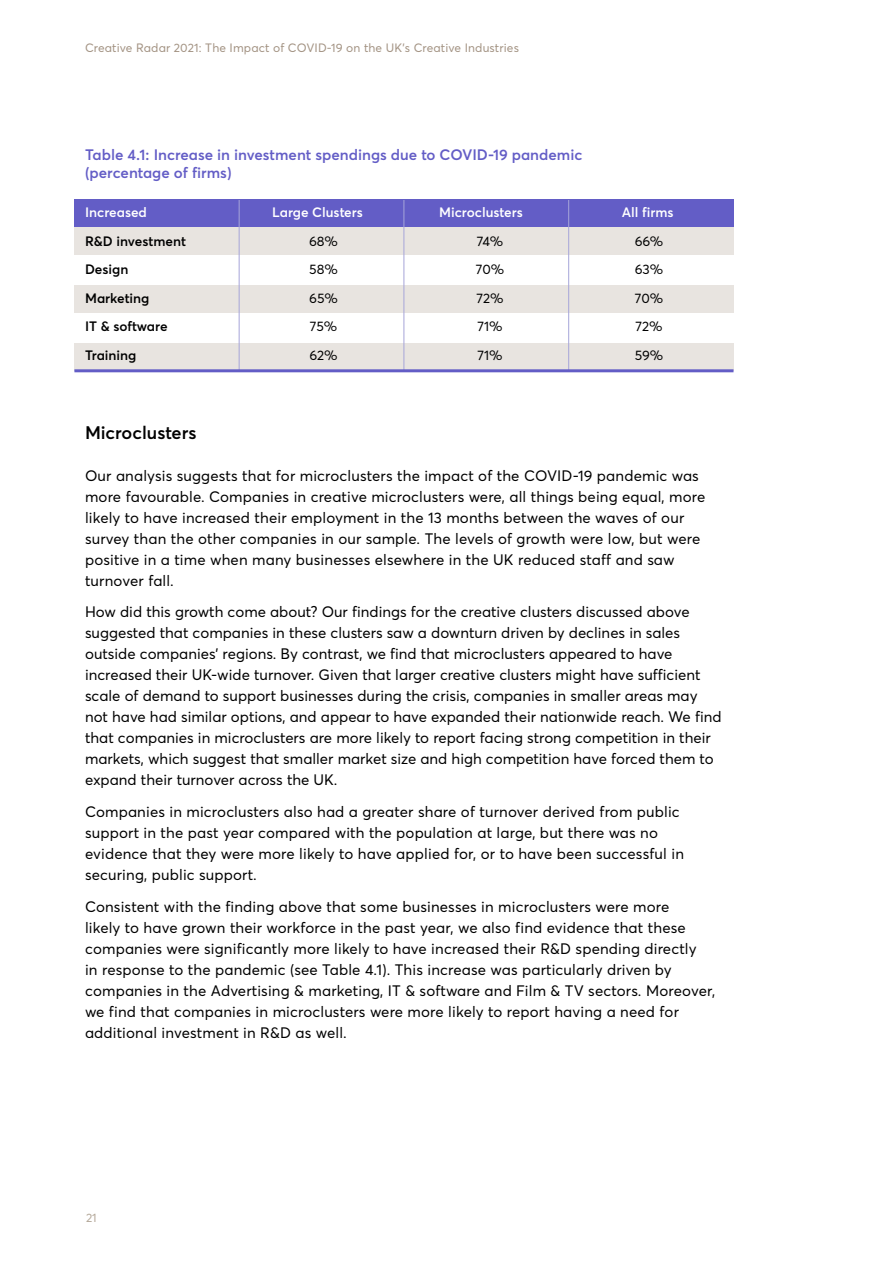
<style>
.page{position:relative;width:893px;height:1263px;background:#fff}
.page>*{position:absolute;margin:0;border:0;box-sizing:border-box;transform-origin:0 0}
.t1{font:600 18px "Averta";color:#000}
.t2{font:15px/21px "Averta";letter-spacing:.005em;color:#000}
.t3{font:600 15px/18px "Averta";color:#635dc6}
.t4{font:600 13.5px "Averta";color:#000}
.t5{font:13.5px "Averta";letter-spacing:-.005em;color:#000}
.t6{font:600 13.5px "Averta";color:#fff}
.t7{font:12px "Averta";letter-spacing:.01em;color:#a39383}
.t8{font:12px "Averta";color:#b4a899}
</style>
<div class="page">
<div style="left:74px;top:227px;width:659px;height:28px;background:#e8e4e0"></div>
<div style="left:74px;top:285px;width:659px;height:27px;background:#e8e4e0"></div>
<div style="left:74px;top:343px;width:659px;height:28px;background:#e8e4e0"></div>
<div style="left:74px;top:200px;width:659px;height:27px;background:#635dc6"></div>
<hr style="left:404px;top:200px;width:1px;height:171px;background:#a6a5d9">
<hr style="left:568px;top:200px;width:1px;height:171px;background:#a6a5d9">
<hr style="left:239px;top:200px;width:1px;height:171px;background:#a6a5d9">
<hr style="left:74px;top:369px;width:659px;height:3px;background:#635dc6">
<p class="t7" style="left:85px;top:40px;width:435px">Creative Radar 2021: The Impact of COVID-19 on the UK’s Creative Industries</p>
<p class="t3" style="left:85px;top:146px;width:499px">Table 4.1: Increase in investment spendings due to COVID-19 pandemic (percentage of firms)</p>
<p class="t6" style="left:85px;top:204px;width:63px">Increased</p>
<p class="t6" style="left:272px;top:204px;width:92px">Large Clusters</p>
<p class="t6" style="left:439px;top:204px;width:85px">Microclusters</p>
<p class="t6" style="left:622px;top:204px;width:53px">All firms</p>
<p class="t4" style="left:85px;top:232px;width:102px">R&amp;D investment</p>
<p class="t5" style="left:309px;top:232px;width:30px">68%</p>
<p class="t5" style="left:477px;top:232px;width:28px">74%</p>
<p class="t5" style="left:635px;top:232px;width:30px">66%</p>
<p class="t4" style="left:85px;top:261px;width:45px">Design</p>
<p class="t5" style="left:309px;top:261px;width:30px">58%</p>
<p class="t5" style="left:476px;top:261px;width:30px">70%</p>
<p class="t5" style="left:635px;top:261px;width:30px">63%</p>
<p class="t4" style="left:85px;top:290px;width:66px">Marketing</p>
<p class="t5" style="left:309px;top:290px;width:30px">65%</p>
<p class="t5" style="left:476px;top:290px;width:29px">72%</p>
<p class="t5" style="left:635px;top:290px;width:30px">70%</p>
<p class="t4" style="left:85px;top:318px;width:84px">IT &amp; software</p>
<p class="t5" style="left:310px;top:318px;width:29px">75%</p>
<p class="t5" style="left:477px;top:318px;width:27px">71%</p>
<p class="t5" style="left:635px;top:318px;width:29px">72%</p>
<p class="t4" style="left:85px;top:347px;width:53px">Training</p>
<p class="t5" style="left:309px;top:347px;width:30px">62%</p>
<p class="t5" style="left:477px;top:347px;width:27px">71%</p>
<p class="t5" style="left:635px;top:347px;width:30px">59%</p>
<p class="t1" style="left:85px;top:421px;width:113px">Microclusters</p>
<p class="t2" style="left:85px;top:465px;width:622px">Our analysis suggests that for microclusters the impact of the COVID-19 pandemic was more favourable. Companies in creative microclusters were, all things being equal, more likely to have increased their employment in the 13 months between the waves of our survey than the other companies in our sample. The levels of growth were low, but were positive in a time when many businesses elsewhere in the UK reduced staff and saw turnover fall.</p>
<p class="t2" style="left:85px;top:601px;width:638px">How did this growth come about? Our findings for the creative clusters discussed above suggested that companies in these clusters saw a downturn driven by declines in sales outside companies’ regions. By contrast, we find that microclusters appeared to have increased their UK-wide turnover. Given that larger creative clusters might have sufficient scale of demand to support businesses during the crisis, companies in smaller areas may not have had similar options, and appear to have expanded their nationwide reach. We find that companies in microclusters are more likely to report facing strong competition in their markets, which suggest that smaller market size and high competition have forced them to expand their turnover across the UK.</p>
<p class="t2" style="left:85px;top:801px;width:600px">Companies in microclusters also had a greater share of turnover derived from public support in the past year compared with the population at large, but there was no evidence that they were more likely to have applied for, or to have been successful in securing, public support.</p>
<p class="t2" style="left:85px;top:896px;width:632px">Consistent with the finding above that some businesses in microclusters were more<br>likely to have grown their workforce in the past year, we also find evidence that these companies were significantly more likely to have increased their R&amp;D spending directly<br>in response to the pandemic (see Table 4.1). This increase was particularly driven by companies in the Advertising &amp; marketing, IT &amp; software and Film &amp; TV sectors. Moreover, we find that companies in microclusters were more likely to report having a need for additional investment in R&amp;D as well.</p>
<p class="t8" style="left:86px;top:1210px;width:12px">21</p>
</div>
